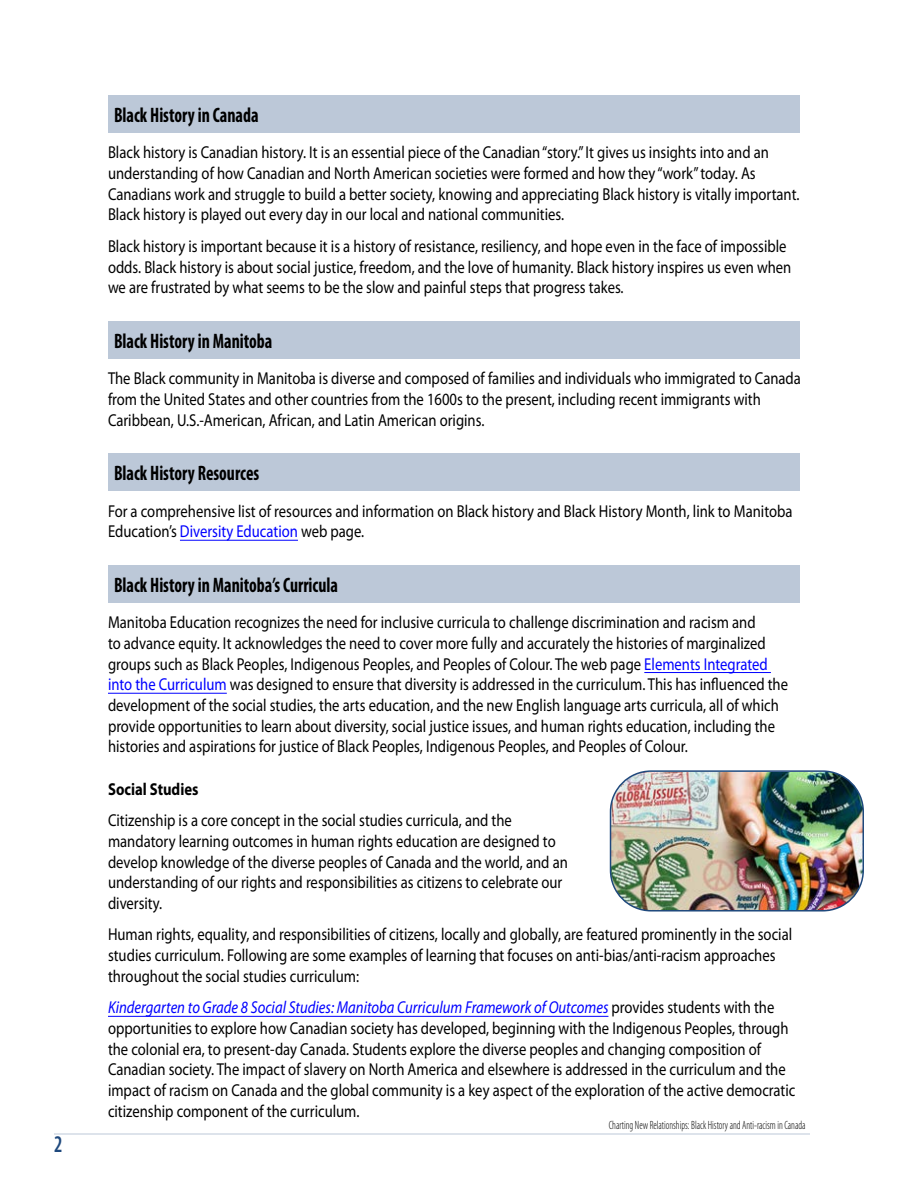
<style>
.page{position:relative;width:918px;height:1188px;background:#fff}
.page>*{position:absolute;margin:0;border:0;box-sizing:border-box;transform-origin:0 0}
.Text{font:600 condensed 24px "Myriad Pro";color:#1f497d;scale:.85 1}
.Text-2{font:700 condensed 21px "Myriad Pro";color:#000;scale:.85 1}
.Text-3{font:17.25px/20.7px "Myriad Pro";color:#000;scale:.85 1}
.Text_12_pt_End{font:17.25px/20.7px "Myriad Pro";color:#000;scale:.85 1}
.Text-4{font:700 17.25px "Myriad Pro";color:#000;scale:.85 1}
.Text-5{font:300 condensed 12px "Myriad Pro";color:#000;scale:.85 1}
.s1{color:#00f}
.s2{font-style:italic;color:#00f}
</style>
<div class="page">
<hr style="left:180px;top:540px;width:118px;height:1px;background:#00f">
<hr style="left:644px;top:672px;width:127px;height:1px;background:#00f">
<hr style="left:108px;top:693px;width:119px;height:1px;background:#00f">
<hr style="left:108px;top:1016px;width:500px;height:1px;background:#00f">
<div style="left:108px;top:95px;width:691px;height:38px;background:#bcc8d8"></div>
<div style="left:108px;top:321px;width:691px;height:38px;background:#bcc8d8"></div>
<div style="left:108px;top:453px;width:691px;height:38px;background:#bcc8d8"></div>
<div style="left:108px;top:565px;width:691px;height:38px;background:#bcc8d8"></div>
<hr style="left:54px;top:1133px;width:756px;height:2px;background:#d2dbe5">
<img style="left:611px;top:773px;width:252px;height:136px">
<div style="left:610px;top:770px;width:254px;height:142px;border:2px solid #1f497d;border-radius:40px"></div>
<p class="Text" style="left:54px;top:1129px;width:11px">2</p>
<p class="Text-2" style="left:114px;top:102px;width:172px">Black History in Canada</p>
<p class="Text-3" style="left:108px;top:142px;width:815px">Black history is Canadian history. It is an essential piece of the Canadian “story.” It gives us insights into and an understanding of how Canadian and North American societies were formed and how they “work” today. As Canadians work and struggle to build a better society, knowing and appreciating Black history is vitally important.<br>Black history is played out every day in our local and national communities.</p>
<p class="Text_12_pt_End" style="left:108px;top:236px;width:806px">Black history is important because it is a history of resistance, resiliency, and hope even in the face of impossible odds. Black history is about social justice, freedom, and the love of humanity. Black history inspires us even when we are frustrated by what seems to be the slow and painful steps that progress takes.</p>
<p class="Text-2" style="left:114px;top:328px;width:188px">Black History in Manitoba</p>
<p class="Text_12_pt_End" style="left:108px;top:368px;width:817px">The Black community in Manitoba is diverse and composed of families and individuals who immigrated to Canada from the United States and other countries from the 1600s to the present, including recent immigrants with<br>Caribbean, U.S.-American, African, and Latin American origins.</p>
<p class="Text-2" style="left:114px;top:460px;width:172px">Black History Resources</p>
<p class="Text_12_pt_End" style="left:108px;top:500px;width:807px">For a comprehensive list of resources and information on Black history and Black History Month, link to Manitoba<br>Education’s <span class="s1">Diversity Education</span> web page.</p>
<p class="Text-2" style="left:114px;top:571px;width:265px">Black History in Manitoba’s Curricula</p>
<p class="Text_12_pt_End" style="left:108px;top:612px;width:802px">Manitoba Education recognizes the need for inclusive curricula to challenge discrimination and racism and<br>to advance equity. It acknowledges the need to cover more fully and accurately the histories of marginalized groups such as Black Peoples, Indigenous Peoples, and Peoples of Colour. The web page <span class="s1">Elements Integrated into the Curriculum</span> was designed to ensure that diversity is addressed in the curriculum. This has influenced the development of the social studies, the arts education, and the new English language arts curricula, all of which provide opportunities to learn about diversity, social justice issues, and human rights education, including the histories and aspirations for justice of Black Peoples, Indigenous Peoples, and Peoples of Colour.</p>
<p class="Text-4" style="left:108px;top:778px;width:108px">Social Studies</p>
<p class="Text-3" style="left:108px;top:810px;width:543px">Citizenship is a core concept in the social studies curricula, and the mandatory learning outcomes in human rights education are designed to develop knowledge of the diverse peoples of Canada and the world, and an understanding of our rights and responsibilities as citizens to celebrate our diversity.</p>
<p class="Text-3" style="left:108px;top:924px;width:806px">Human rights, equality, and responsibilities of citizens, locally and globally, are featured prominently in the social studies curriculum. Following are some examples of learning that focuses on anti-bias/anti-racism approaches throughout the social studies curriculum:</p>
<p class="Text-3" style="left:108px;top:997px;width:810px"><span class="s2">Kindergarten to Grade 8 Social Studies: Manitoba Curriculum Framework of Outcomes</span> provides students with the opportunities to explore how Canadian society has developed, beginning with the Indigenous Peoples, through the colonial era, to present-day Canada. Students explore the diverse peoples and changing composition of Canadian society. The impact of slavery on North America and elsewhere is addressed in the curriculum and the impact of racism on Canada and the global community is a key aspect of the exploration of the active democratic citizenship component of the curriculum.</p>
<p class="Text-5" style="left:609px;top:1118px;width:233px">Charting New Relationships: Black History and Anti-racism in Canada</p>
</div>
